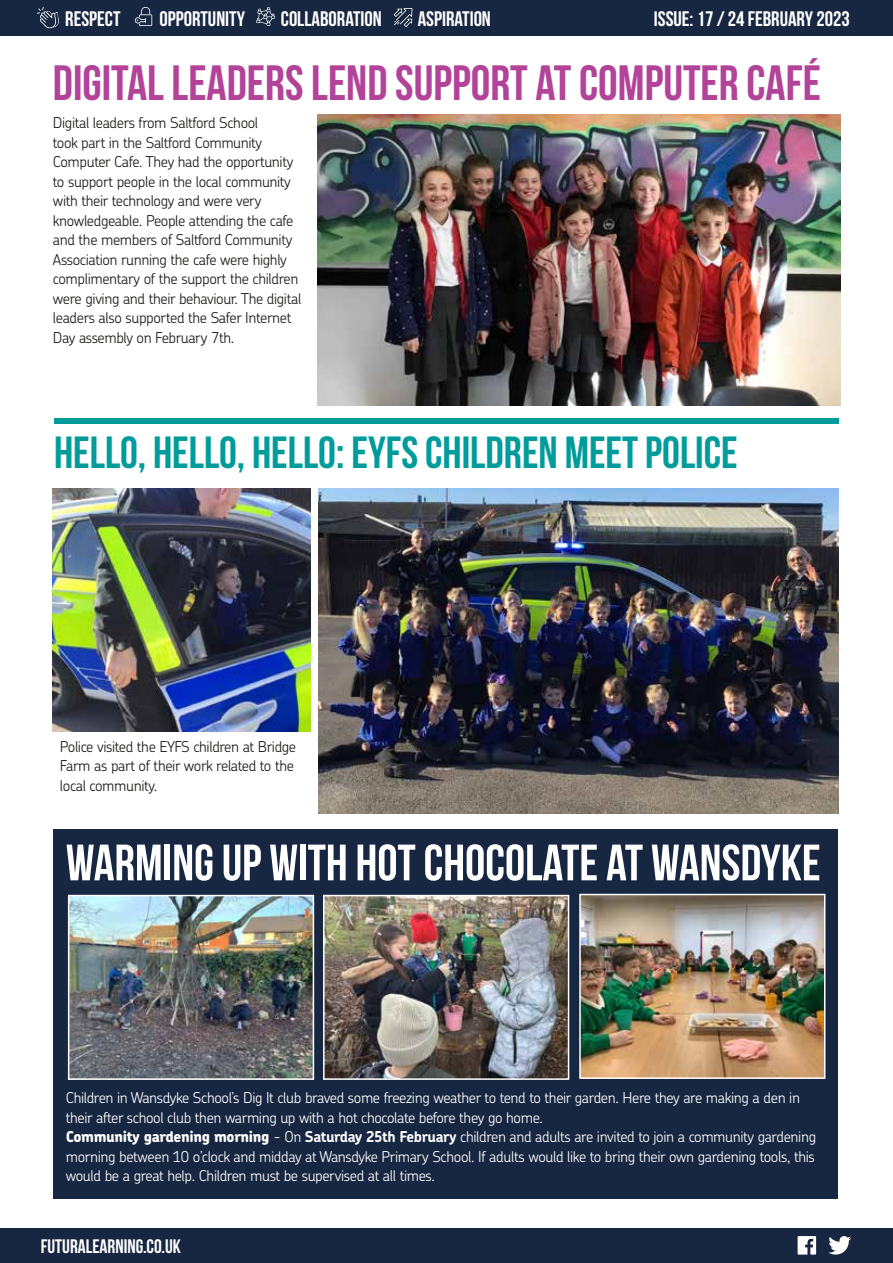
<style>
.page{position:relative;width:893px;height:1263px;background:#fff}
.page>*{position:absolute;margin:0;border:0;box-sizing:border-box;transform-origin:0 0}
.t1{font:51px "Bebas Neue";color:#fff}
.t2{font:49.5px "Bebas Neue";color:#b24399}
.t3{font:45px "Bebas Neue";color:#009c9b}
.t4{font:21px "Bebas Neue";color:#fff}
.t5{font:19.5px "Bebas Neue";color:#fff}
.t6{font:300 15px/19.5px "Chevin Pro";letter-spacing:-.025em;color:#1d1d1b}
.t7{font:300 15px/19.5px "Chevin Pro";letter-spacing:-.025em;color:#fff}
.s1{font-weight:800}
.s2{font-weight:700}
</style>
<div class="page">
<div style="left:0;top:1228px;width:893px;height:35px;background:#172742"></div>
<svg style="left:798px;top:1236px;width:18px;height:18px"></svg>
<svg style="left:828px;top:1236px;width:23px;height:18px"></svg>
<div style="left:0;top:0;width:893px;height:35px;background:#172742"></div>
<svg style="left:36px;top:7px;width:23px;height:21px"></svg>
<svg style="left:256px;top:7px;width:19px;height:19px"></svg>
<svg style="left:135px;top:7px;width:17px;height:19px"></svg>
<svg style="left:394px;top:8px;width:18px;height:19px"></svg>
<div style="left:53px;top:829px;width:785px;height:370px;background:#172742"></div>
<img style="left:71px;top:898px;width:240px;height:179px">
<div style="left:68px;top:895px;width:246px;height:185px;border:2px solid #fff"></div>
<img style="left:326px;top:898px;width:240px;height:179px">
<div style="left:323px;top:895px;width:246px;height:185px;border:2px solid #fff"></div>
<img style="left:582px;top:897px;width:240px;height:179px">
<div style="left:579px;top:894px;width:246px;height:185px;border:2px solid #fff"></div>
<img style="left:318px;top:115px;width:522px;height:290px">
<div style="left:54px;top:418px;width:785px;height:6px;background:#009c9b"></div>
<img style="left:52px;top:489px;width:258px;height:243px">
<img style="left:319px;top:489px;width:520px;height:324px">
<h3 class="t4" style="left:65px;top:7px;width:57px">RESPECT</h3>
<h3 class="t4" style="left:160px;top:7px;width:87px">OPPORTUNITY</h3>
<h3 class="t4" style="left:281px;top:7px;width:102px">COLLABORATION</h3>
<h3 class="t4" style="left:418px;top:7px;width:75px">ASPIRATION</h3>
<h3 class="t4" style="left:654px;top:7px;width:197px">ISSUE: 17 / 24 FEBRUARY 2023</h3>
<h2 class="t2" style="left:53px;top:56px;width:769px">DIGITAL LEADERS LEND SUPPORT AT COMPUTER CAFÉ</h2>
<p class="t6" style="left:53px;top:112px;width:250px">Digital leaders from Saltford School<br>took part in the Saltford Community Computer Cafe. They had the opportunity to support people in the local community with their technology and were very knowledgeable. People attending the cafe and the members of Saltford Community Association running the cafe were highly complimentary of the support the children were giving and their behaviour. The digital leaders also supported the Safer Internet Day assembly on February 7th.</p>
<h3 class="t3" style="left:54px;top:428px;width:685px">HELLO, HELLO, HELLO: EYFS CHILDREN MEET POLICE</h3>
<p class="t6" style="left:60px;top:736px;width:238px">Police visited the EYFS children at Bridge<br>Farm as part of their work related to the local community.</p>
<h1 class="t1" style="left:66px;top:835px;width:756px">WARMING UP WITH HOT CHOCOLATE AT WANSDYKE</h1>
<p class="t7" style="left:66px;top:1088px;width:752px">Children in Wansdyke School’s Dig It club braved some freezing weather to tend to their garden. Here they are making a den in their after school club then warming up with a hot chocolate before they go home.<br><span class="s1">Community gardening morning</span> - On <span class="s2">Saturday 25th February</span> children and adults are invited to join a community gardening morning between 10 o’clock and midday at Wansdyke Primary School. If adults would like to bring their own gardening tools, this would be a great help. Children must be supervised at all times.</p>
<h3 class="t5" style="left:41px;top:1235px;width:142px">FUTURALEARNING.CO.UK</h3>
</div>
